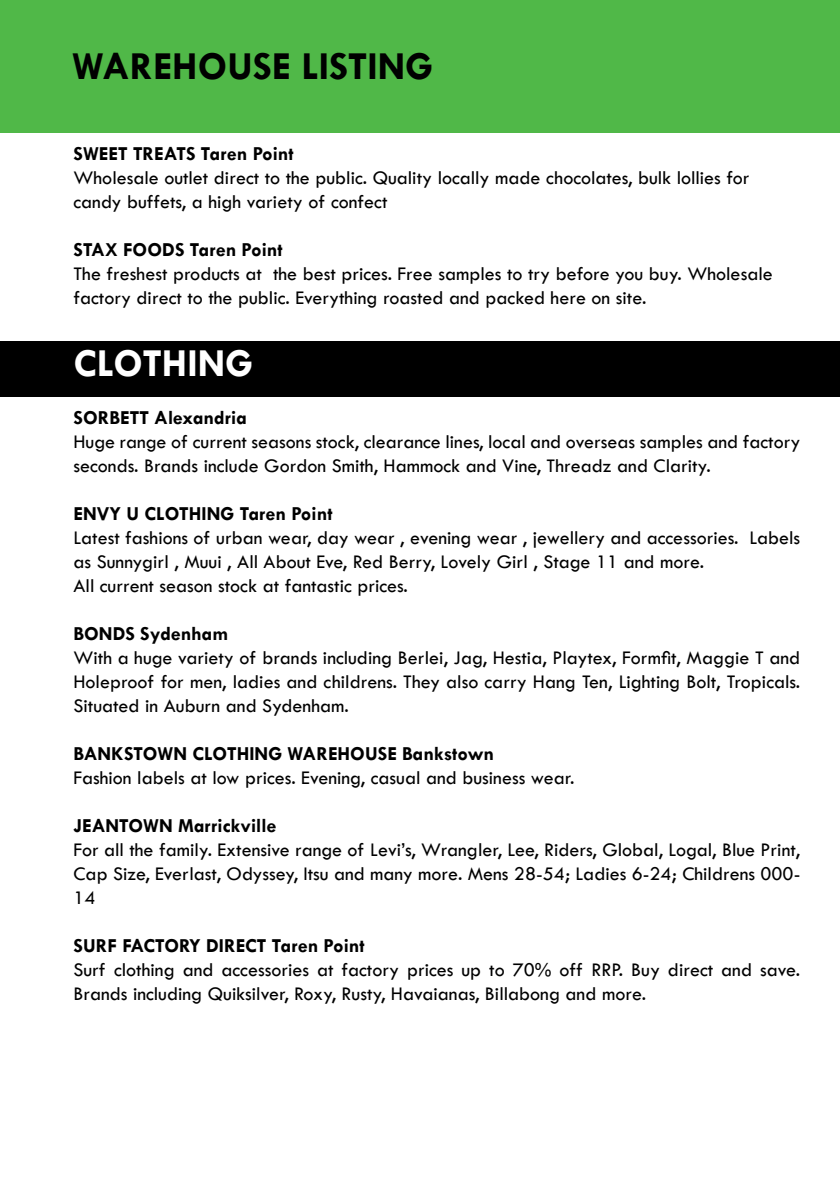
<style>
.page{position:relative;width:840px;height:1191px;background:#fff}
.page>*{position:absolute;margin:0;border:0;box-sizing:border-box;transform-origin:0 0}
.t1{font:700 40px "Tw Cen";color:#000}
.t2{font:700 40px "Tw Cen";color:#fff}
.t3{font:20px/24px "Tw Cen";color:#000}
.t4{font:700 20px "Tw Cen";color:#000}
</style>
<div class="page">
<div style="left:0;top:0;width:839px;height:133px;background:#50b848"></div>
<div style="left:0;top:342px;width:839px;height:55px;background:#000"></div>
<h1 class="t1" style="left:72px;top:42px;width:362px">WAREHOUSE LISTING</h1>
<p class="t4" style="left:73px;top:141px;width:221px">SWEET TREATS Taren Point</p>
<p class="t3" style="left:73px;top:165px;width:677px">Wholesale outlet direct to the public. Quality locally made chocolates, bulk lollies for candy buffets, a high variety of confect</p>
<p class="t4" style="left:73px;top:237px;width:210px">STAX FOODS Taren Point</p>
<p class="t3" style="left:73px;top:261px;width:700px">The freshest products at the best prices. Free samples to try before you buy. Wholesale factory direct to the public. Everything roasted and packed here on site.</p>
<h1 class="t2" style="left:73px;top:339px;width:181px">CLOTHING</h1>
<p class="t4" style="left:73px;top:405px;width:175px">SORBETT Alexandria</p>
<p class="t3" style="left:73px;top:429px;width:728px">Huge range of current seasons stock, clearance lines, local and overseas samples and factory seconds. Brands include Gordon Smith, Hammock and Vine, Threadz and Clarity.</p>
<p class="t4" style="left:73px;top:501px;width:260px">ENVY U CLOTHING Taren Point</p>
<p class="t3" style="left:73px;top:525px;width:727px">Latest fashions of urban wear, day wear , evening wear , jewellery and accessories. Labels as Sunnygirl , Muui , All About Eve, Red Berry, Lovely Girl , Stage 11 and more.<br>All current season stock at fantastic prices.</p>
<p class="t4" style="left:73px;top:621px;width:156px">BONDS Sydenham</p>
<p class="t3" style="left:73px;top:645px;width:727px;text-align:justify">With a huge variety of brands including Berlei, Jag, Hestia, Playtex, Formfit, Maggie T and Holeproof for men, ladies and childrens. They also carry Hang Ten, Lighting Bolt, Tropicals.<br>Situated in Auburn and Sydenham.</p>
<p class="t4" style="left:73px;top:741px;width:422px">BANKSTOWN CLOTHING WAREHOUSE Bankstown</p>
<p class="t3" style="left:73px;top:765px;width:502px">Fashion labels at low prices. Evening, casual and business wear.</p>
<p class="t4" style="left:73px;top:813px;width:204px">JEANTOWN Marrickville</p>
<p class="t3" style="left:73px;top:837px;width:727px;text-align:justify">For all the family. Extensive range of Levi’s, Wrangler, Lee, Riders, Global, Logal, Blue Print, Cap Size, Everlast, Odyssey, Itsu and many more. Mens 28-54; Ladies 6-24; Childrens 000- 14</p>
<p class="t4" style="left:73px;top:933px;width:292px">SURF FACTORY DIRECT Taren Point</p>
<p class="t3" style="left:73px;top:957px;width:727px">Surf clothing and accessories at factory prices up to 70% off RRP. Buy direct and save.<br>Brands including Quiksilver, Roxy, Rusty, Havaianas, Billabong and more.</p>
</div>
